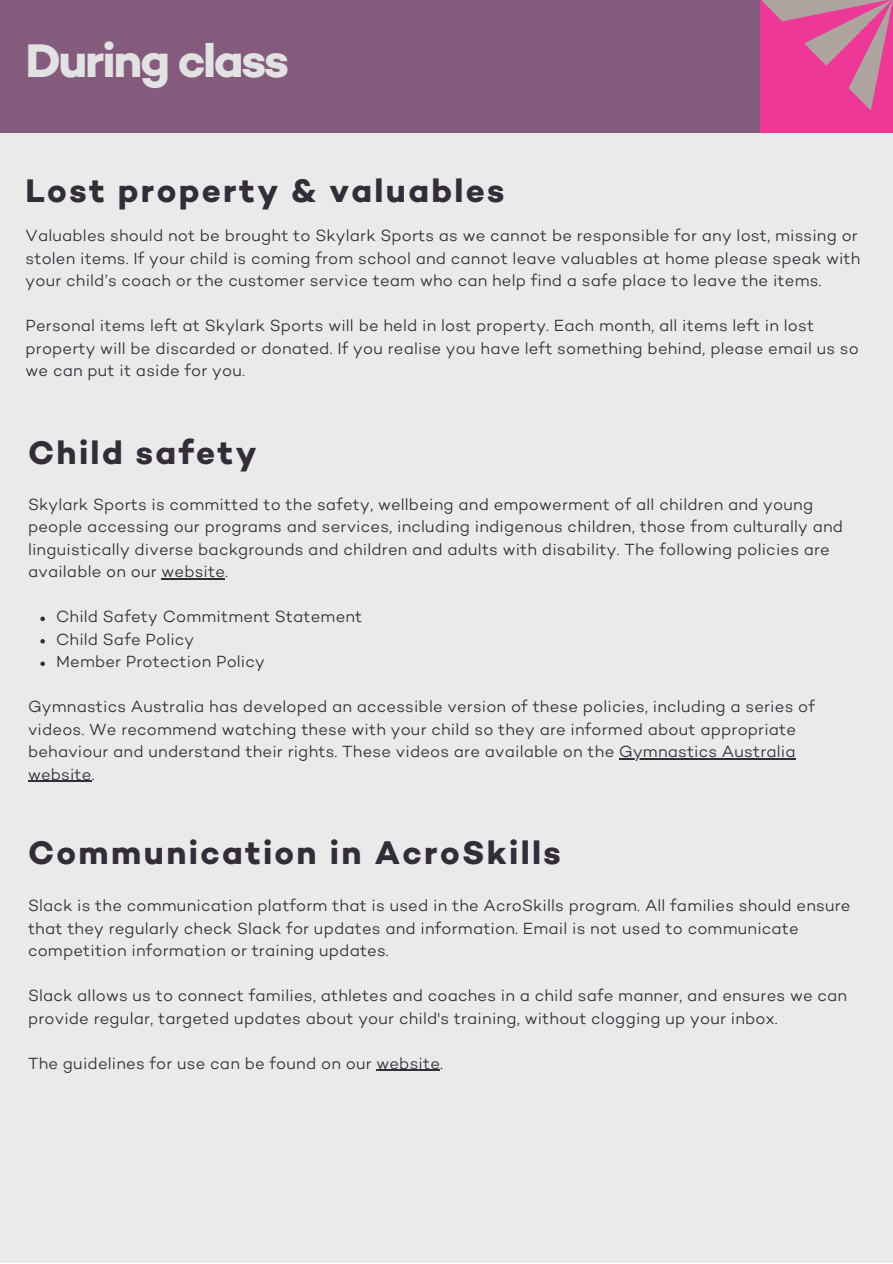
<style>
.page{position:relative;width:893px;height:1264px;background:#fff}
.page>*{position:absolute;margin:0;border:0;box-sizing:border-box;transform-origin:0 0}
.t1{font:700 48px "Campton";letter-spacing:-.05em;color:#e2e2e2}
.t2{font:700 33.15px "Campton";letter-spacing:.07em;color:#322d37}
.t3{font:300 16.5px/22.5px "Campton";letter-spacing:.01em;color:#322d37}
</style>
<div class="page">
<div style="left:0;top:0;width:892px;height:1262px;background:#ebeaea"></div>
<div style="left:0;top:0;width:892px;height:133px;background:#845b7c"></div>
<img style="left:760px;top:0;width:132px;height:133px">
<svg style="left:40px;top:616px;width:5px;height:5px"></svg>
<svg style="left:40px;top:639px;width:5px;height:4px"></svg>
<svg style="left:40px;top:661px;width:5px;height:5px"></svg>
<hr style="left:162px;top:578px;width:63px;height:1px;background:#322d37">
<hr style="left:619px;top:758px;width:176px;height:1px;background:#322d37">
<hr style="left:28px;top:780px;width:64px;height:2px;background:#322d37">
<hr style="left:376px;top:1069px;width:64px;height:1px;background:#322d37">
<h1 class="t1" style="left:26px;top:37px;width:265px">During class</h1>
<h2 class="t2" style="left:26px;top:174px;width:480px">Lost property &amp; valuables</h2>
<p class="t3" style="left:26px;top:226px;width:836px">Valuables should not be brought to Skylark Sports as we cannot be responsible for any lost, missing or stolen items. If your child is coming from school and cannot leave valuables at home please speak with your child’s coach or the customer service team who can help find a safe place to leave the items.</p>
<p class="t3" style="left:26px;top:316px;width:834px">Personal items left at Skylark Sports will be held in lost property. Each month, all items left in lost property will be discarded or donated. If you realise you have left something behind, please email us so we can put it aside for you.</p>
<h2 class="t2" style="left:28px;top:436px;width:230px">Child safety</h2>
<p class="t3" style="left:28px;top:494px;width:816px">Skylark Sports is committed to the safety, wellbeing and empowerment of all children and young people accessing our programs and services, including indigenous children, those from culturally and linguistically diverse backgrounds and children and adults with disability. The following policies are available on our website.</p>
<p class="t3" style="left:56px;top:607px;width:308px">Child Safety Commitment Statement<br>Child Safe Policy<br>Member Protection Policy</p>
<p class="t3" style="left:28px;top:697px;width:788px">Gymnastics Australia has developed an accessible version of these policies, including a series of videos. We recommend watching these with your child so they are informed about appropriate behaviour and understand their rights. These videos are available on the Gymnastics Australia website.</p>
<h2 class="t2" style="left:28px;top:836px;width:534px">Communication in AcroSkills</h2>
<p class="t3" style="left:28px;top:896px;width:824px">Slack is the communication platform that is used in the AcroSkills program. All families should ensure that they regularly check Slack for updates and information. Email is not used to communicate competition information or training updates.</p>
<p class="t3" style="left:28px;top:986px;width:820px">Slack allows us to connect families, athletes and coaches in a child safe manner, and ensures we can provide regular, targeted updates about your child's training, without clogging up your inbox.</p>
<p class="t3" style="left:28px;top:1053px;width:416px">The guidelines for use can be found on our website.</p>
</div>
